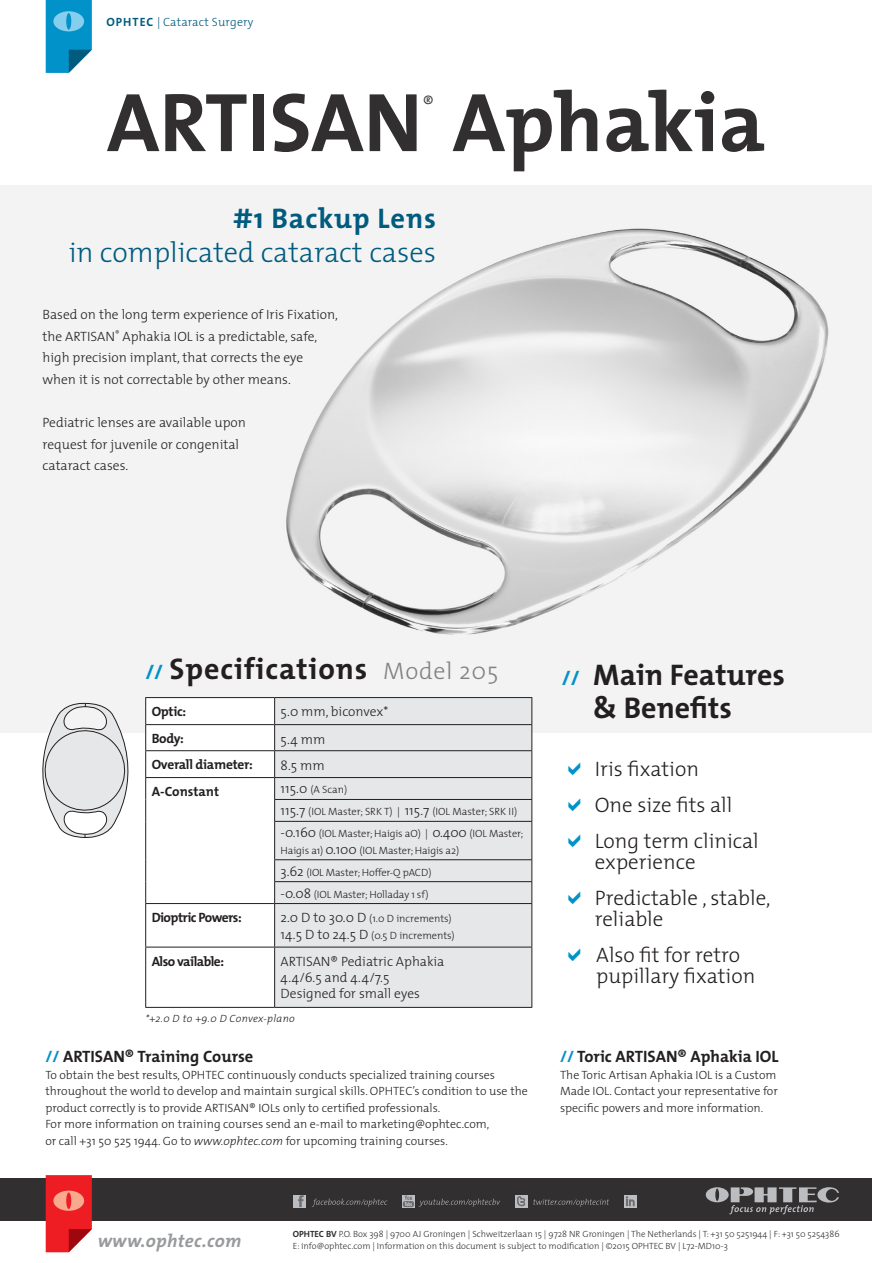
<style>
.page{position:relative;width:872px;height:1263px;background:#fff}
.page>*{position:absolute;margin:0;border:0;box-sizing:border-box;transform-origin:0 0}
.t1{font:700 84px "The Mix";color:#312f30}
.t2{font:700 30px "The Mix";letter-spacing:.03em;color:#231f20}
.t3{font:700 30px/33px "The Mix";color:#231f20}
.t4{font:300 28.5px "The Mix";color:#005b7f}
.t5{font:700 28.5px "The Mix";letter-spacing:.03em;color:#005b7f}
.t6{font:300 21px/36px "The Mix";color:#231f20}
.t7{font:300 21px "The Mix";color:#312f30}
.t8{font:italic 700 18.45px "The Mix";letter-spacing:.02em;color:#76787b}
.t9{font:700 16.5px "The Mix";color:#231f20}
.t10{font:300 13.5px/21.6px "The Mix";color:#231f20}
.t11{font:700 13.5px "The Mix";letter-spacing:-.025em;color:#231f20}
.t12{font:700 13.5px "The Mix";color:#231f20}
.t13{font:300 12px/16.5px "The Mix";color:#231f20}
.t14{font:300 12px "The Mix";letter-spacing:.01em;color:#005b7f}
.t15{font:300 10.5px/21.9px "The Mix";letter-spacing:-.01em;color:#231f20}
.t16{font:italic 300 10.5px "The Mix";letter-spacing:.03em;color:#231f20}
.t17{font:300 9px/12px "The Mix";color:#312f30}
.s1{font-weight:700}
.s2{font-size:21px;color:#0092c8}
.s3{font-weight:300;font-size:24px;color:#808285}
.s4{font-size:13.5px}
.s5{color:#0092c8}
.s6{font-style:italic}
</style>
<div class="page">
<img style="left:0;top:186px;width:872px;height:547px">
<svg style="left:46px;top:0;width:46px;height:73px;background:#259ecb"></svg>
<div style="left:275px;top:698px;width:256px;height:309px;background:#e6e7e9"></div>
<hr style="left:275px;top:697px;width:257px;height:1px;background:#231f20">
<hr style="left:275px;top:724px;width:257px;height:1px;background:#231f20">
<hr style="left:275px;top:750px;width:257px;height:1px;background:#231f20">
<hr style="left:275px;top:777px;width:257px;height:1px;background:#231f20">
<hr style="left:274px;top:799px;width:258px;height:1px;background:#231f20">
<svg style="left:531px;top:698px;width:1px;height:123px"></svg>
<hr style="left:274px;top:821px;width:258px;height:1px;background:#231f20">
<hr style="left:531px;top:822px;width:1px;height:37px;background:#231f20">
<hr style="left:274px;top:859px;width:258px;height:1px;background:#231f20">
<hr style="left:274px;top:881px;width:258px;height:1px;background:#231f20">
<svg style="left:23px;top:697px;width:252px;height:310px"></svg>
<svg style="left:531px;top:860px;width:1px;height:43px"></svg>
<hr style="left:145px;top:903px;width:130px;height:1px;background:#231f20">
<hr style="left:145px;top:904px;width:1px;height:43px;background:#231f20">
<hr style="left:275px;top:903px;width:257px;height:1px;background:#231f20">
<hr style="left:274px;top:904px;width:1px;height:43px;background:#231f20">
<hr style="left:531px;top:904px;width:1px;height:43px;background:#231f20">
<hr style="left:145px;top:947px;width:130px;height:1px;background:#231f20">
<hr style="left:145px;top:947px;width:1px;height:60px;background:#231f20">
<hr style="left:275px;top:947px;width:257px;height:1px;background:#231f20">
<hr style="left:274px;top:947px;width:1px;height:60px;background:#231f20">
<hr style="left:531px;top:947px;width:1px;height:60px;background:#231f20">
<hr style="left:145px;top:1007px;width:130px;height:1px;background:#231f20">
<hr style="left:275px;top:1007px;width:257px;height:1px;background:#231f20">
<div style="left:0;top:1178px;width:872px;height:42px;background:#312f30"></div>
<svg style="left:46px;top:1175px;width:46px;height:77px;background:#e93d3e"></svg>
<svg style="left:706px;top:1187px;width:133px;height:27px"></svg>
<svg style="left:419px;top:1199px;width:81px;height:8px"></svg>
<svg style="left:402px;top:1195px;width:13px;height:13px"></svg>
<div style="left:403px;top:1201px;width:11px;height:6px;background:#6c6d70;border-radius:2px"></div>
<svg style="left:404px;top:1195px;width:8px;height:11px"></svg>
<svg style="left:312px;top:1199px;width:75px;height:8px"></svg>
<div style="left:293px;top:1195px;width:13px;height:13px;background:#bcbdc0"></div>
<svg style="left:298px;top:1195px;width:6px;height:12px"></svg>
<svg style="left:533px;top:1199px;width:76px;height:8px"></svg>
<div style="left:514px;top:1195px;width:13px;height:13px;background:#bcbdc0"></div>
<svg style="left:517px;top:1196px;width:9px;height:11px"></svg>
<svg style="left:624px;top:1195px;width:12px;height:13px"></svg>
<svg style="left:626px;top:1196px;width:8px;height:10px"></svg>
<p class="t14" style="left:106px;top:12px;width:149px"><span class="s1">OPHTEC</span> | Cataract Surgery</p>
<h1 class="t1" style="left:107px;top:52px;width:660px">ARTISAN Aphakia</h1>
<h3 class="t7" style="left:422px;top:86px;width:13px">®</h3>
<h3 class="t5" style="left:233px;top:194px;width:204px">#1 Backup Lens</h3>
<h3 class="t4" style="left:69px;top:229px;width:369px">in complicated cataract cases</h3>
<p class="t10" style="left:43px;top:303px;width:297px">Based on the long term experience of Iris Fixation, the ARTISAN<sup>®</sup> Aphakia IOL is a predictable, safe, high precision implant, that corrects the eye when it is not correctable by other means.</p>
<p class="t10" style="left:43px;top:411px;width:205px">Pediatric lenses are available upon request for juvenile or congenital cataract cases.</p>
<h2 class="t2" style="left:145px;top:644px;width:354px"><span class="s2">//</span> Specifications <span class="s3">Model 205</span></h2>
<p class="t11" style="left:152px;top:700px;width:36px">Optic:</p>
<p class="t10" style="left:281px;top:701px;width:109px">5.0 mm, biconvex*</p>
<p class="t11" style="left:152px;top:727px;width:34px">Body:</p>
<p class="t10" style="left:281px;top:728px;width:46px">5.4 mm</p>
<p class="t11" style="left:152px;top:754px;width:102px">Overall diameter:</p>
<p class="t10" style="left:281px;top:754px;width:46px">8.5 mm</p>
<p class="t12" style="left:152px;top:780px;width:69px">A-Constant</p>
<p class="t15" style="left:281px;top:779px;width:244px"><span class="s4">115.0</span> (A Scan)<br><span class="s4">115.7</span> (IOL Master; SRK T) | <span class="s4">115.7</span> (IOL Master; SRK II) <span class="s4">-0.160</span> (IOL Master; Haigis aO) | <span class="s4">0.400</span> (IOL Master;</p>
<p class="t15" style="left:281px;top:839px;width:180px">Haigis a1) <span class="s4">0.100</span> (IOL Master; Haigis a2)<br><span class="s4">3.62</span> (IOL Master; Hoffer-Q pACD) <span class="s4">-0.08</span> (IOL Master; Holladay 1 sf)</p>
<p class="t11" style="left:152px;top:906px;width:92px">Dioptric Powers:</p>
<p class="t15" style="left:281px;top:910px;width:176px;line-height:16.2px"><span class="s4">2.0 D to 30.0 D</span> (1.0 D increments)<br><span class="s4">14.5 D to 24.5 D</span> (0.5 D increments)</p>
<p class="t11" style="left:152px;top:950px;width:74px">Also vailable:</p>
<p class="t10" style="left:281px;top:953px;width:165px;line-height:16.2px">ARTISAN® Pediatric Aphakia<br>4.4/6.5 and 4.4/7.5<br>Designed for small eyes</p>
<p class="t16" style="left:145px;top:1010px;width:151px">*+2.0 D to +9.0 D Convex-plano</p>
<h3 class="t9" style="left:45px;top:1043px;width:210px"><span class="s5">//</span> ARTISAN® Training Course</h3>
<p class="t13" style="left:45px;top:1066px;width:484px">To obtain the best results, OPHTEC continuously conducts specialized training courses throughout the world to develop and maintain surgical skills. OPHTEC’s condition to use the product correctly is to provide ARTISAN® IOLs only to certified professionals.<br>For more information on training courses send an e-mail to marketing@ophtec.com,<br>or call +31 50 525 1944. Go to <span class="s6">www.ophtec.com</span> for upcoming training courses.</p>
<h2 class="t3" style="left:593px;top:658px;width:193px;text-indent:-32px"><span class="s2">//</span> Main Features &amp; Benefits</h2>
<h3 class="t6" style="left:595px;top:751px;width:166px">Iris fixation<br>One size fits all<br>Long term clinical</h3>
<h3 class="t6" style="left:595px;top:844px;width:177px">experience<br>Predictable , stable,</h3>
<h3 class="t6" style="left:595px;top:901px;width:147px">reliable<br>Also fit for retro</h3>
<h3 class="t6" style="left:596px;top:958px;width:161px">pupillary fixation</h3>
<h3 class="t9" style="left:560px;top:1043px;width:220px"><span class="s5">//</span> Toric ARTISAN® Aphakia IOL</h3>
<p class="t13" style="left:560px;top:1066px;width:219px">The Toric Artisan Aphakia IOL is a Custom<br>Made IOL. Contact your representative for specific powers and more information.</p>
<h3 class="t8" style="left:97px;top:1225px;width:146px">www.ophtec.com</h3>
<p class="t17" style="left:293px;top:1227px;width:548px"><span class="s1">OPHTEC BV</span> P.O. Box 398 | 9700 AJ Groningen | Schweitzerlaan 15 | 9728 NR Groningen | The Netherlands | T: +31 50 5251944 | F: +31 50 5254386<br>E: info@ophtec.com | Information on this document is subject to modification | ©2015 OPHTEC BV | L72-MD10-3</p>
</div>
